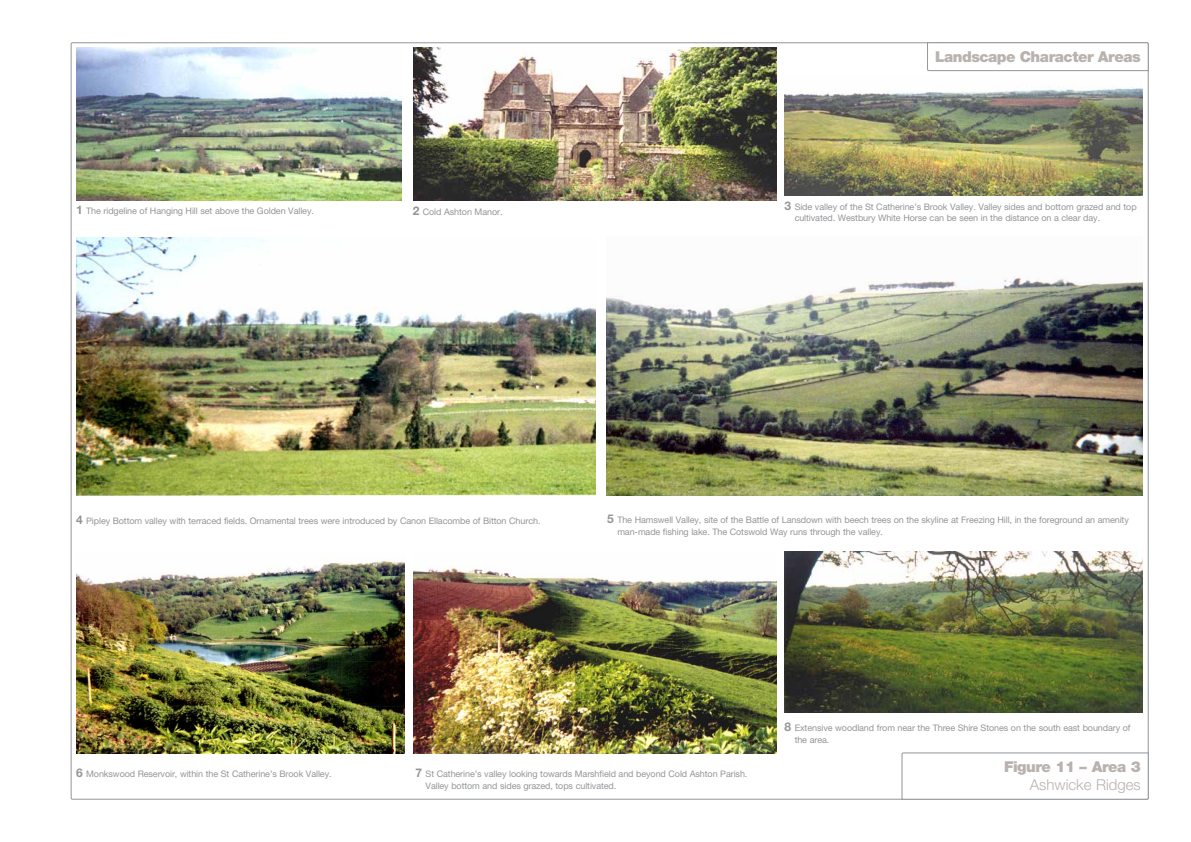
<style>
.page{position:relative;width:1191px;height:842px;background:#fff}
.page>*{position:absolute;margin:0;border:0;box-sizing:border-box;transform-origin:0 0}
.t1{font:900 15px "Helvetica Neue";letter-spacing:-.03em;color:#b9b2af}
.t2{font:300 15px "Helvetica Neue";color:#b9b2af}
.t3{font:9px/11.5px "Helvetica Neue";letter-spacing:-.01em;color:#939598}
.s1{font-weight:700;font-size:12px}
</style>
<div class="page">
<img style="left:784px;top:552px;width:358px;height:161px">
<img style="left:76px;top:238px;width:519px;height:257px">
<img style="left:76px;top:558px;width:328px;height:195px">
<img style="left:413px;top:566px;width:363px;height:187px">
<img style="left:784px;top:86px;width:358px;height:110px">
<img style="left:606px;top:276px;width:536px;height:219px">
<img style="left:413px;top:48px;width:363px;height:152px">
<img style="left:76px;top:48px;width:325px;height:152px">
<svg style="left:901px;top:752px;width:247px;height:48px"></svg>
<svg style="left:927px;top:42px;width:221px;height:29px"></svg>
<p class="t3" style="left:76px;top:205px;width:239px"><span class="s1">1</span> The ridgeline of Hanging Hill set above the Golden Valley.</p>
<h1 class="t1" style="left:935px;top:47px;width:207px">Landscape Character Areas</h1>
<p class="t3" style="left:413px;top:206px;width:91px"><span class="s1">2</span> Cold Ashton Manor.</p>
<p class="t3" style="left:794px;top:201px;width:343px;text-indent:-10px"><span class="s1">3</span> Side valley of the St Catherine’s Brook Valley. Valley sides and bottom grazed and top cultivated. Westbury White Horse can be seen in the distance on a clear day.</p>
<p class="t3" style="left:76px;top:515px;width:466px"><span class="s1">4</span> Pipley Bottom valley with terraced fields. Ornamental trees were introduced by Canon Ellacombe of Bitton Church.</p>
<p class="t3" style="left:617px;top:514px;width:513px;text-indent:-10px"><span class="s1">5</span> The Hamswell Valley, site of the Battle of Lansdown with beech trees on the skyline at Freezing Hill, in the foreground an amenity man-made fishing lake. The Cotswold Way runs through the valley.</p>
<p class="t3" style="left:794px;top:722px;width:337px;text-indent:-10px"><span class="s1">8</span> Extensive woodland from near the Three Shire Stones on the south east boundary of the area.</p>
<p class="t3" style="left:76px;top:768px;width:257px"><span class="s1">6</span> Monkswood Reservoir, within the St Catherine’s Brook Valley.</p>
<p class="t3" style="left:425px;top:768px;width:323px;text-indent:-10px"><span class="s1">7</span> St Catherine’s valley looking towards Marshfield and beyond Cold Ashton Parish.<br>Valley bottom and sides grazed, tops cultivated.</p>
<h1 class="t1" style="left:1004px;top:757px;width:138px">Figure 11 – Area 3</h1>
<h1 class="t2" style="left:1029px;top:775px;width:113px">Ashwicke Ridges</h1>
</div>
